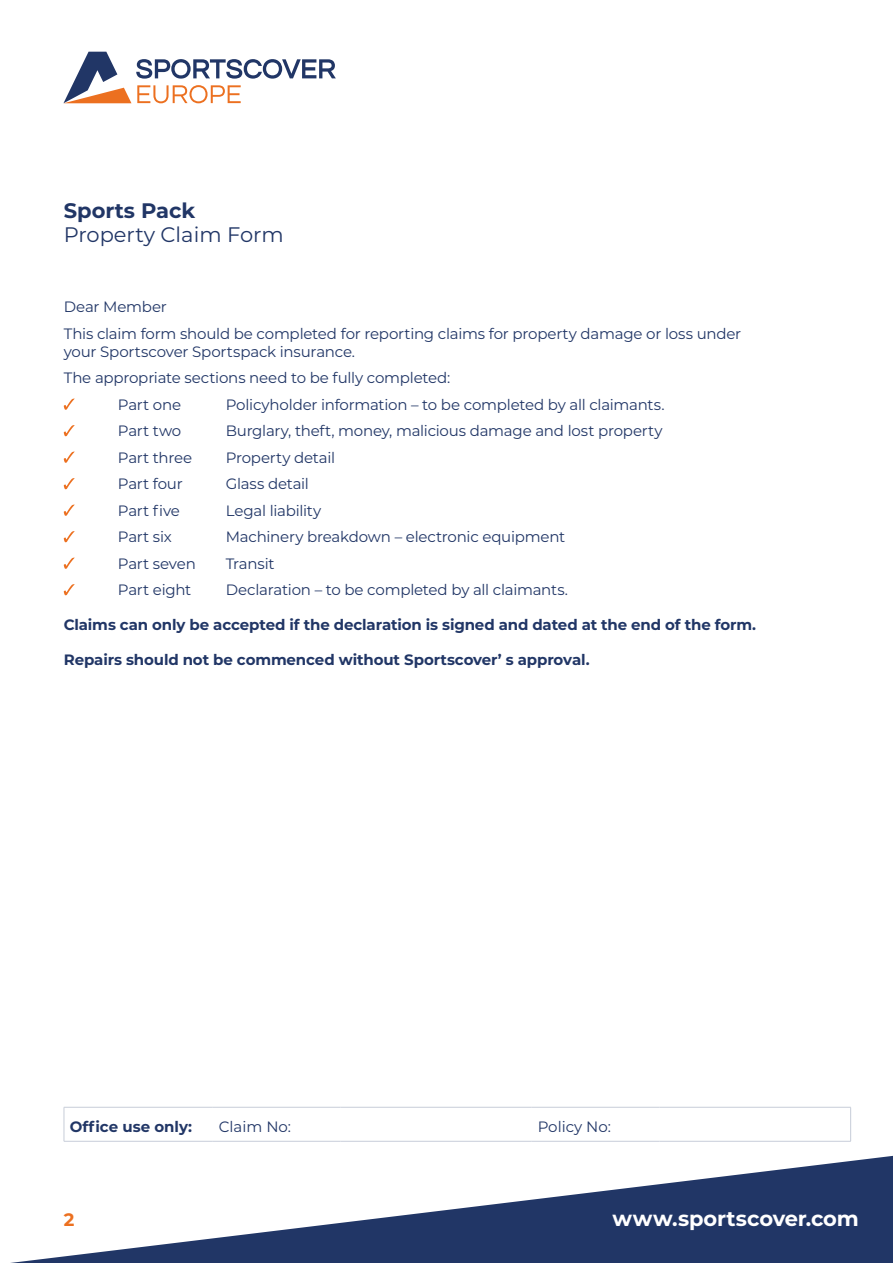
<style>
.page{position:relative;width:893px;height:1263px;background:#fff}
.page>*{position:absolute;margin:0;border:0;box-sizing:border-box;transform-origin:0 0}
.t1{font:700 21px "Montserrat";letter-spacing:-.005em;color:#fff}
.t2{font:21px "Montserrat";color:#213666}
.t3{font:700 21px "Montserrat";color:#213666}
.t4{font:700 18px "Montserrat";color:#ec7020}
.t5{font:15px/26.5px "Montserrat";letter-spacing:-.015em;color:#213666}
.t6{font:700 15px "Montserrat";letter-spacing:-.01em;color:#213666}
</style>
<div class="page">
<svg style="left:63px;top:52px;width:273px;height:51px"></svg>
<svg style="left:10px;top:1155px;width:883px;height:108px"></svg>
<svg style="left:64px;top:398px;width:11px;height:12px"></svg>
<svg style="left:64px;top:425px;width:11px;height:11px"></svg>
<svg style="left:64px;top:451px;width:11px;height:12px"></svg>
<svg style="left:64px;top:478px;width:11px;height:11px"></svg>
<svg style="left:64px;top:504px;width:11px;height:12px"></svg>
<svg style="left:64px;top:531px;width:11px;height:11px"></svg>
<svg style="left:64px;top:557px;width:11px;height:12px"></svg>
<svg style="left:64px;top:584px;width:11px;height:11px"></svg>
<hr style="left:64px;top:1107px;width:149px;height:1px;background:#c7cdd9">
<hr style="left:64px;top:1107px;width:1px;height:34px;background:#c7cdd9">
<hr style="left:213px;top:1107px;width:127px;height:1px;background:#c7cdd9">
<hr style="left:340px;top:1107px;width:192px;height:1px;background:#c7cdd9">
<hr style="left:532px;top:1107px;width:127px;height:1px;background:#c7cdd9">
<hr style="left:659px;top:1107px;width:192px;height:1px;background:#c7cdd9">
<hr style="left:850px;top:1107px;width:1px;height:34px;background:#c7cdd9">
<hr style="left:64px;top:1141px;width:149px;height:1px;background:#c7cdd9">
<hr style="left:213px;top:1141px;width:127px;height:1px;background:#c7cdd9">
<hr style="left:340px;top:1141px;width:192px;height:1px;background:#c7cdd9">
<hr style="left:532px;top:1141px;width:127px;height:1px;background:#c7cdd9">
<hr style="left:659px;top:1141px;width:192px;height:1px;background:#c7cdd9">
<h1 class="t3" style="left:64px;top:195px;width:133px">Sports Pack</h1>
<h1 class="t2" style="left:64px;top:220px;width:221px">Property Claim Form</h1>
<p class="t5" style="left:64px;top:293px;width:679px">Dear Member<br>This claim form should be completed for reporting claims for property damage or loss under</p>
<p class="t5" style="left:64px;top:338px;width:293px">your Sportscover Sportspack insurance.</p>
<p class="t5" style="left:64px;top:364px;width:388px">The appropriate sections need to be fully completed:</p>
<p class="t5" style="left:118px;top:391px;width:65px">Part one</p>
<p class="t5" style="left:226px;top:391px;width:440px">Policyholder information – to be completed by all claimants.</p>
<p class="t5" style="left:118px;top:417px;width:65px">Part two</p>
<p class="t5" style="left:226px;top:417px;width:438px">Burglary, theft, money, malicious damage and lost property</p>
<p class="t5" style="left:118px;top:444px;width:76px">Part three</p>
<p class="t5" style="left:226px;top:444px;width:111px">Property detail</p>
<p class="t5" style="left:118px;top:470px;width:66px">Part four</p>
<p class="t5" style="left:226px;top:470px;width:85px">Glass detail</p>
<p class="t5" style="left:118px;top:497px;width:64px">Part five</p>
<p class="t5" style="left:226px;top:497px;width:97px">Legal liability</p>
<p class="t5" style="left:118px;top:523px;width:56px">Part six</p>
<p class="t5" style="left:226px;top:523px;width:341px">Machinery breakdown – electronic equipment</p>
<p class="t5" style="left:118px;top:550px;width:80px">Part seven</p>
<p class="t5" style="left:226px;top:550px;width:50px">Transit</p>
<p class="t5" style="left:118px;top:576px;width:75px">Part eight</p>
<p class="t5" style="left:226px;top:576px;width:344px">Declaration – to be completed by all claimants.</p>
<p class="t6" style="left:64px;top:614px;width:694px">Claims can only be accepted if the declaration is signed and dated at the end of the form.</p>
<p class="t6" style="left:64px;top:649px;width:527px">Repairs should not be commenced without Sportscover’ s approval.</p>
<p class="t6" style="left:70px;top:1115px;width:124px">Office use only:</p>
<p class="t5" style="left:219px;top:1112px;width:74px">Claim No:</p>
<p class="t5" style="left:538px;top:1112px;width:75px">Policy No:</p>
<p class="t4" style="left:64px;top:1206px;width:12px">2</p>
<h1 class="t1" style="left:613px;top:1203px;width:248px">www.sportscover.com</h1>
</div>
